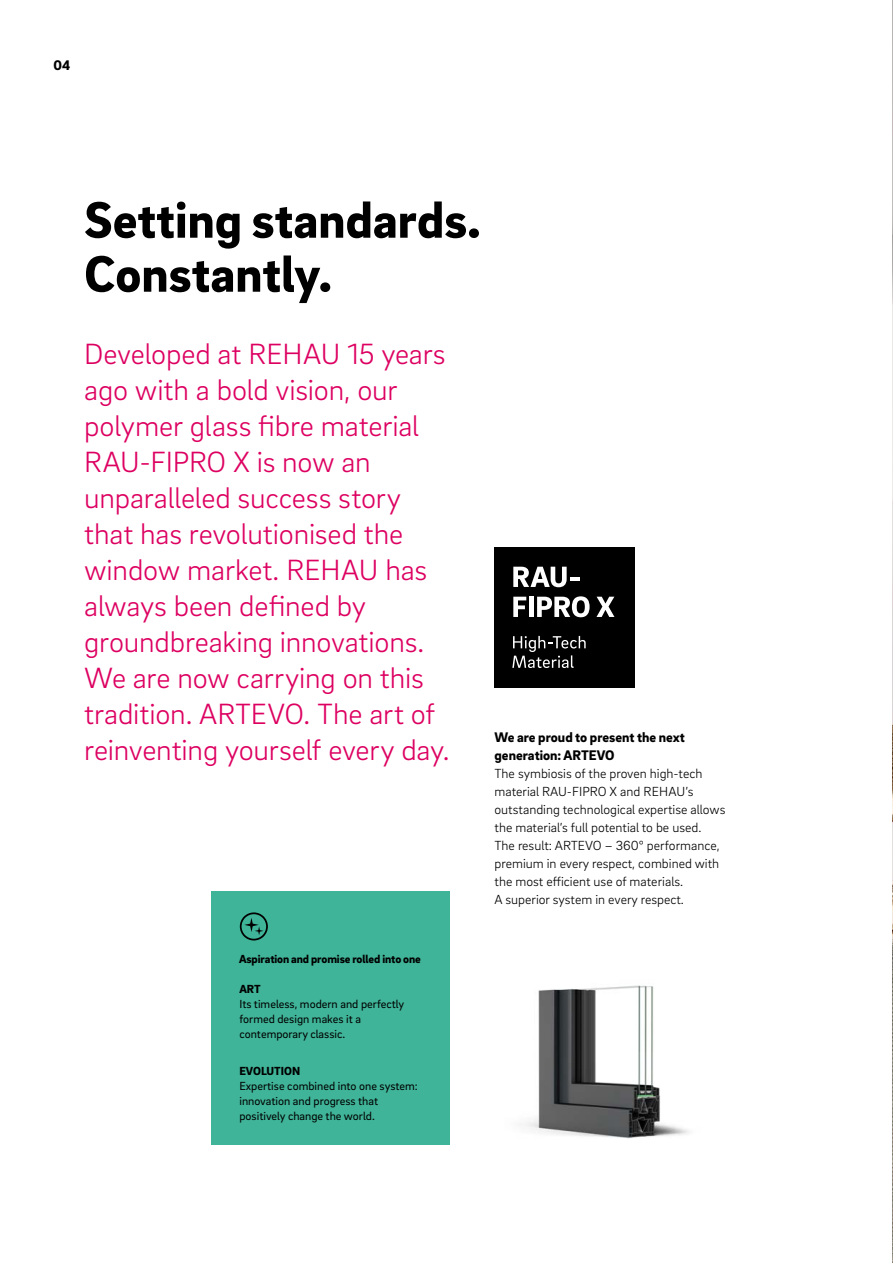
<style>
.page{position:relative;width:893px;height:1263px;background:#fff}
.page>*{position:absolute;margin:0;border:0;box-sizing:border-box;transform-origin:0 0}
._01__Headline_-_35pt{font:900 52.5px/54px "Brix Sans";color:#000}
._11__Highlighter_-_2{font:300 30px/36px "Brix Sans";letter-spacing:-.005em;color:#dd0061}
._14__Body_subline{font:900 14.25px/18px "Brix Sans";color:#000}
.MP__Page_numbers_-_9{font:900 14.25px "Brix Sans";color:#000}
._16__Body_text_-_9_5{font:300 13.5px/18px "Brix Sans";color:#000}
._42__Info_box_-_head{font:12px/15px "Brix Sans";color:#000}
._42__Info_box_-_head-2{font:900 12px "Brix Sans";letter-spacing:-.01em;color:#000}
.s1{font-weight:900}
</style>
<div class="page">
<img style="left:525px;top:985px;width:164px;height:154px">
<hr style="left:892px;top:0;width:1px;height:1263px;background:#000">
<div style="left:495px;top:547px;width:140px;height:141px;background:#000"></div>
<svg style="left:513px;top:567px;width:66px;height:20px"></svg>
<svg style="left:513px;top:597px;width:13px;height:20px"></svg>
<hr style="left:529px;top:597px;width:4px;height:20px;background:#fff">
<svg style="left:537px;top:596px;width:53px;height:21px"></svg>
<svg style="left:596px;top:597px;width:18px;height:20px"></svg>
<svg style="left:512px;top:636px;width:74px;height:32px"></svg>
<div style="left:211px;top:891px;width:238px;height:253px;background:#3fb498"></div>
<svg style="left:240px;top:912px;width:28px;height:28px"></svg>
<p class="MP__Page_numbers_-_9" style="left:53px;top:56px;width:18px">04</p>
<p class="_01__Headline_-_35pt" style="left:84px;top:190px;width:398px">Setting standards.<br>Constantly.</p>
<p class="_11__Highlighter_-_2" style="left:84px;top:334px;width:367px">Developed at REHAU 15 years ago with a bold vision, our polymer glass fibre material<br>RAU-FIPRO X is now an unparalleled success story that has revolutionised the window market. REHAU has always been defined by groundbreaking innovations.<br>We are now carrying on this tradition. ARTEVO. The art of reinventing yourself every day.</p>
<p class="_14__Body_subline" style="left:495px;top:727px;width:192px">We are proud to present the next generation: ARTEVO</p>
<p class="_16__Body_text_-_9_5" style="left:495px;top:764px;width:232px">The symbiosis of the proven high-tech material RAU-FIPRO X and REHAU’s outstanding technological expertise allows the material’s full potential to be used.<br>The result: ARTEVO – 360° performance, premium in every respect, combined with the most efficient use of materials.<br>A superior system in every respect.</p>
<p class="_42__Info_box_-_head-2" style="left:239px;top:951px;width:183px">Aspiration and promise rolled into one</p>
<p class="_42__Info_box_-_head" style="left:239px;top:981px;width:166px"><span class="s1">ART<br></span>Its timeless, modern and perfectly formed design makes it a contemporary classic.</p>
<p class="_42__Info_box_-_head" style="left:239px;top:1063px;width:180px"><span class="s1">EVOLUTION<br></span>Expertise combined into one system: innovation and progress that positively change the world.</p>
</div>
